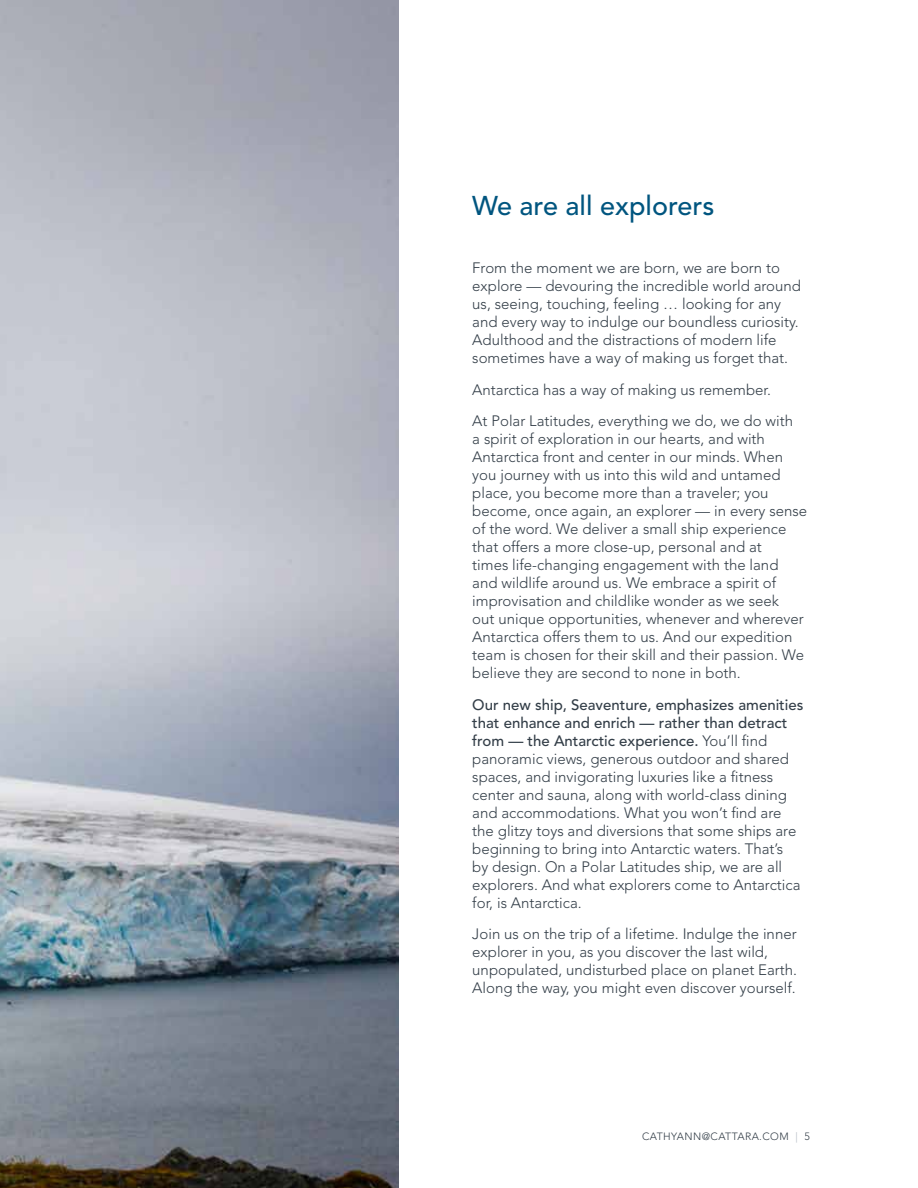
<style>
.page{position:relative;width:918px;height:1188px;background:#fff}
.page>*{position:absolute;margin:0;border:0;box-sizing:border-box;transform-origin:0 0}
.t1{font:500 27px "Avenir LT Std";color:#00557f}
.t2{font:300 15px/18px "Avenir LT Std";color:#333e48}
.t3{font:300 10.5px "Avenir LT Std";letter-spacing:.04em;color:#333e48}
.s1{font-weight:500}
.s2{color:#afb5bf}
</style>
<div class="page">
<img style="left:0;top:0;width:398px;height:1188px">
<h1 class="t1" style="left:472px;top:190px;width:244px">We are all explorers</h1>
<p class="t2" style="left:472px;top:259px;width:330px">From the moment we are born, we are born to explore — devouring the incredible world around us, seeing, touching, feeling … looking for any and every way to indulge our boundless curiosity.<br>Adulthood and the distractions of modern life sometimes have a way of making us forget that.</p>
<p class="t2" style="left:472px;top:374px;width:322px;line-height:31.5px">Antarctica has a way of making us remember.<br>At Polar Latitudes, everything we do, we do with</p>
<p class="t2" style="left:472px;top:430px;width:336px">a spirit of exploration in our hearts, and with Antarctica front and center in our minds. When you journey with us into this wild and untamed place, you become more than a traveler; you become, once again, an explorer — in every sense of the word. We deliver a small ship experience that offers a more close-up, personal and at<br>times life-changing engagement with the land and wildlife around us. We embrace a spirit of improvisation and childlike wonder as we seek<br>out unique opportunities, whenever and wherever Antarctica offers them to us. And our expedition team is chosen for their skill and their passion. We believe they are second to none in both.</p>
<p class="t2" style="left:472px;top:696px;width:333px"><span class="s1">Our new ship, Seaventure, emphasizes amenities that enhance and enrich — rather than detract from — the Antarctic experience.</span> You’ll find panoramic views, generous outdoor and shared spaces, and invigorating luxuries like a fitness center and sauna, along with world-class dining and accommodations. What you won’t find are the glitzy toys and diversions that some ships are beginning to bring into Antarctic waters. That’s<br>by design. On a Polar Latitudes ship, we are all explorers. And what explorers come to Antarctica for, is Antarctica.</p>
<p class="t2" style="left:472px;top:925px;width:326px">Join us on the trip of a lifetime. Indulge the inner explorer in you, as you discover the last wild, unpopulated, undisturbed place on planet Earth.<br>Along the way, you might even discover yourself.</p>
<p class="t3" style="left:642px;top:1130px;width:169px">CATHYANN@CATTARA.COM <span class="s2">|</span> 5</p>
</div>
